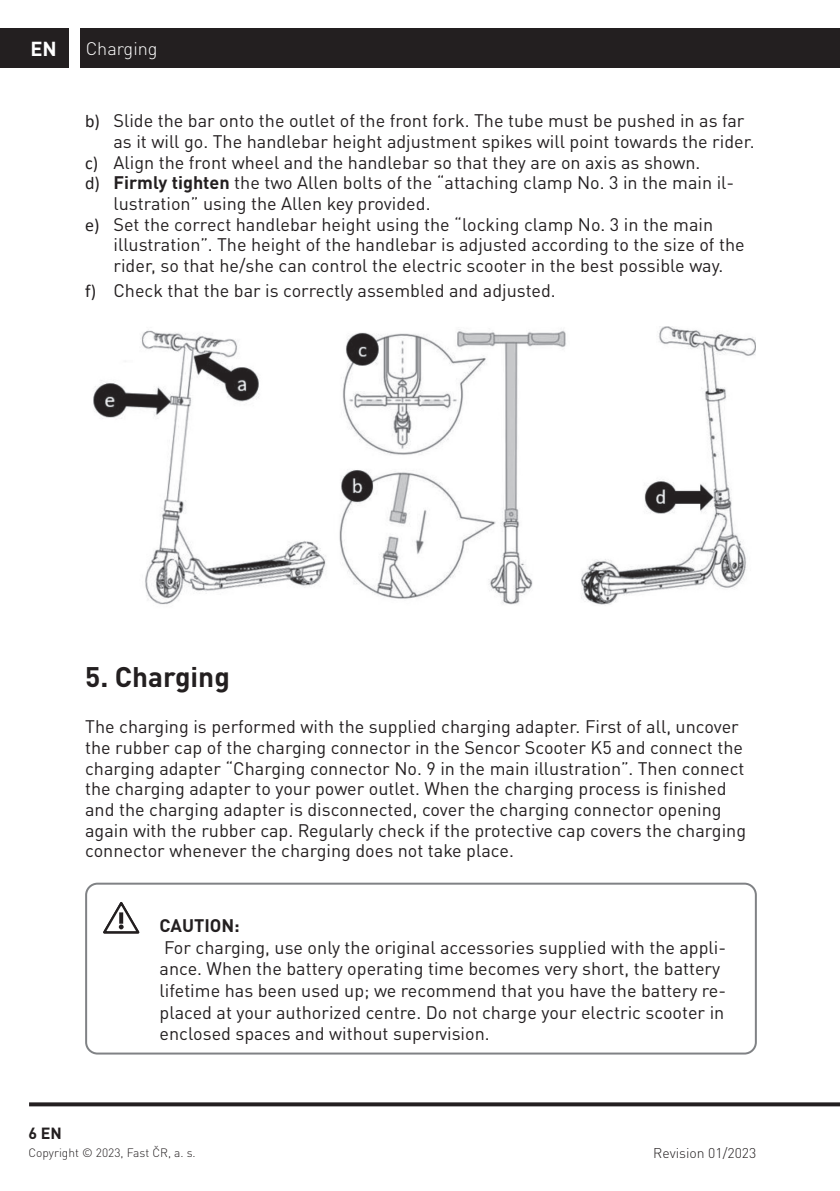
<style>
.page{position:relative;width:840px;height:1191px;background:#fff}
.page>*{position:absolute;margin:0;border:0;box-sizing:border-box;transform-origin:0 0}
.t1{font:700 28px "DIN Pro";color:#231f20}
.t2{font:700 20px "DIN Pro";color:#fff}
.t3{font:18px/20.8px "DIN Pro";color:#231f20}
.t4{font:300 18px "DIN Pro";color:#fff}
.t5{font:700 18px "DIN Pro";color:#231f20}
.t6{font:700 16px "DIN Pro";color:#231f20}
.t7{font:300 14px "DIN Pro";color:#231f20}
.t8{font:300 12px "DIN Pro";color:#231f20}
.s1{font-family:"Calibri"}
.s2{font-weight:700}
</style>
<div class="page">
<svg style="left:29px;top:1102px;width:810px;height:4px;background:#373435"></svg>
<div style="left:0;top:28px;width:68px;height:40px;background:#231f20"></div>
<div style="left:80px;top:28px;width:759px;height:40px;background:#231f20"></div>
<img style="left:93px;top:326px;width:662px;height:279px">
<svg style="left:103px;top:902px;width:37px;height:32px"></svg>
<svg style="left:119px;top:912px;width:4px;height:11px"></svg>
<div style="left:85px;top:882px;width:671px;height:172px;border:2px solid #808285;border-radius:11px"></div>
<p class="t2" style="left:30px;top:35px;width:28px">EN</p>
<p class="t4" style="left:86px;top:36px;width:73px">Charging</p>
<p class="t3" style="left:85px;top:108px;width:660px"><span class="s1">b)</span> Slide the bar onto the outlet of the front fork. The tube must be pushed in as far</p>
<p class="t3" style="left:113px;top:129px;width:642px">as it will go. The handlebar height adjustment spikes will point towards the rider.</p>
<p class="t3" style="left:85px;top:150px;width:616px"><span class="s1">c)</span> Align the front wheel and the handlebar so that they are on axis as shown.</p>
<p class="t3" style="left:85px;top:171px;width:650px"><span class="s1">d)</span> <span class="s2">Firmly tighten</span> the two Allen bolts of the “attaching clamp No. 3 in the main il-</p>
<p class="t3" style="left:113px;top:191px;width:318px">lustration” using the Allen key provided.</p>
<p class="t3" style="left:85px;top:212px;width:629px"><span class="s1">e)</span> Set the correct handlebar height using the “locking clamp No. 3 in the main</p>
<p class="t3" style="left:113px;top:233px;width:632px">illustration”. The height of the handlebar is adjusted according to the size of the</p>
<p class="t3" style="left:113px;top:253px;width:611px">rider, so that he/she can control the electric scooter in the best possible way.</p>
<p class="t3" style="left:85px;top:279px;width:472px"><span class="s1">f)</span> Check that the bar is correctly assembled and adjusted.</p>
<h1 class="t1" style="left:85px;top:658px;width:146px">5. Charging</h1>
<p class="t3" style="left:85px;top:714px;width:662px">The charging is performed with the supplied charging adapter. First of all, uncover the rubber cap of the charging connector in the Sencor Scooter K5 and connect the charging adapter “Charging connector No. 9 in the main illustration”. Then connect the charging adapter to your power outlet. When the charging process is finished and the charging adapter is disconnected, cover the charging connector opening again with the rubber cap. Regularly check if the protective cap covers the charging connector whenever the charging does not take place.</p>
<p class="t6" style="left:28px;top:1122px;width:35px">6 EN</p>
<p class="t5" style="left:159px;top:913px;width:82px">CAUTION:</p>
<p class="t3" style="left:159px;top:934px;width:567px;line-height:21.6px">For charging, use only the original accessories supplied with the appli&shy;ance. When the battery operating time becomes very short, the battery lifetime has been used up; we recommend that you have the battery re&shy;placed at your authorized centre. Do not charge your electric scooter in enclosed spaces and without supervision.</p>
<p class="t8" style="left:28px;top:1144px;width:169px">Copyright © 2023, Fast ČR, a. s.</p>
<p class="t7" style="left:653px;top:1143px;width:104px">Revision 01/2023</p>
</div>
